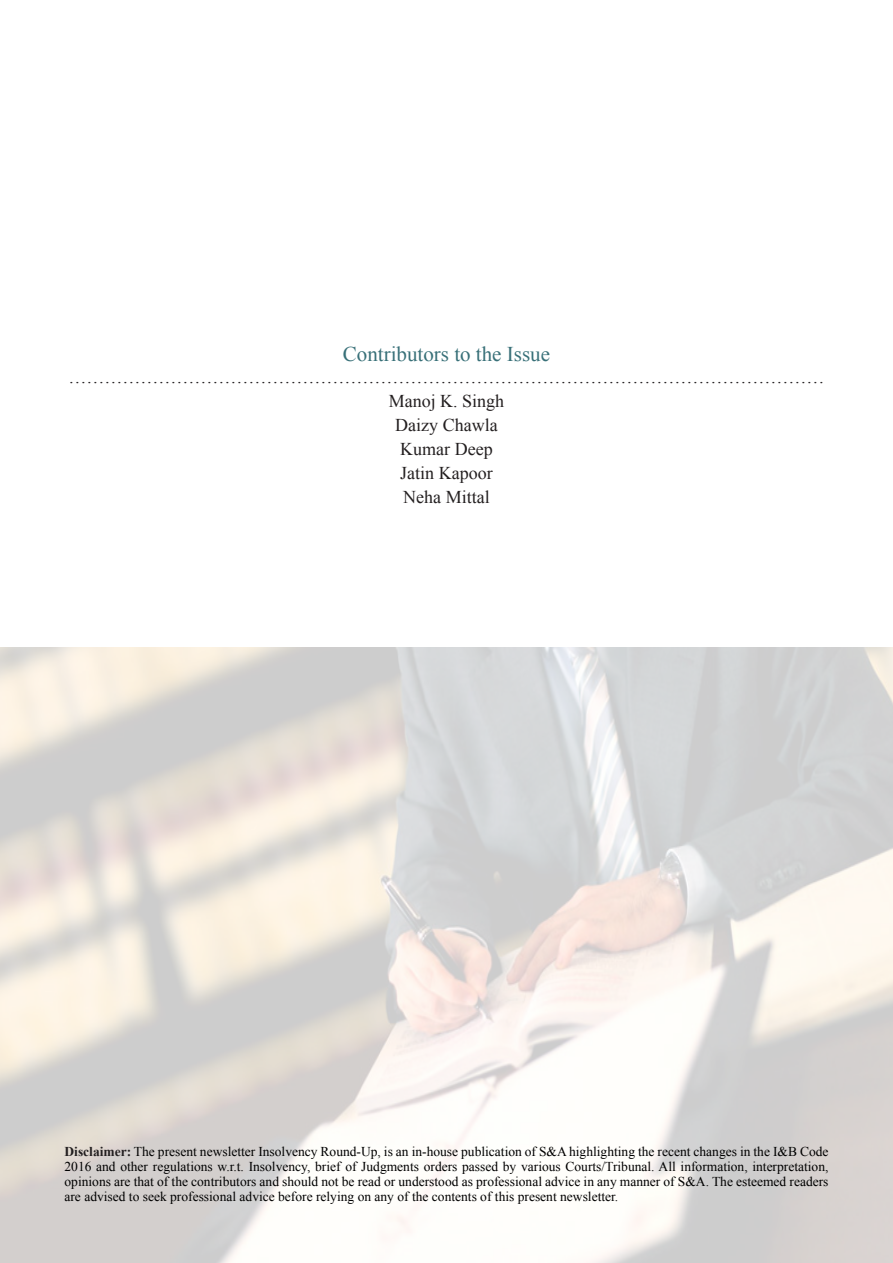
<style>
.page{position:relative;width:893px;height:1263px;background:#fff}
.page>*{position:absolute;margin:0;border:0;box-sizing:border-box;transform-origin:0 0}
.t1{font:21px "Times New Roman";color:#387078}
.Tx{font:18px "Times New Roman";color:#231f20}
.t2{font:13.5px/15px "Times New Roman";color:#000;text-align:justify}
.s1{font-weight:700;color:#231f20}
</style>
<div class="page">
<p class="t1" style="left:343px;top:340px;width:209px">Contributors to the Issue</p>
<p class="Tx" style="left:68px;top:365px;width:758px">………………………………………………………………………………………………………………</p>
<p class="Tx" style="left:389px;top:389px;width:117px">Manoj K. Singh</p>
<p class="Tx" style="left:395px;top:413px;width:104px">Daizy Chawla</p>
<p class="Tx" style="left:400px;top:437px;width:94px">Kumar Deep</p>
<p class="Tx" style="left:400px;top:461px;width:94px">Jatin Kapoor</p>
<p class="Tx" style="left:403px;top:485px;width:88px">Neha Mittal</p>
<p class="t2" style="left:64px;top:1143px;width:765px"><span class="s1">Disclaimer:</span> The present newsletter Insolvency Round-Up, is an in-house publication of S&amp;A highlighting the recent changes in the I&amp;B Code 2016 and other regulations w.r.t. Insolvency, brief of Judgments orders passed by various Courts/Tribunal. All information, interpretation, opinions are that of the contributors and should not be read or understood as professional advice in any manner of S&amp;A. The esteemed readers are advised to seek professional advice before relying on any of the contents of this present newsletter.</p>
</div>
